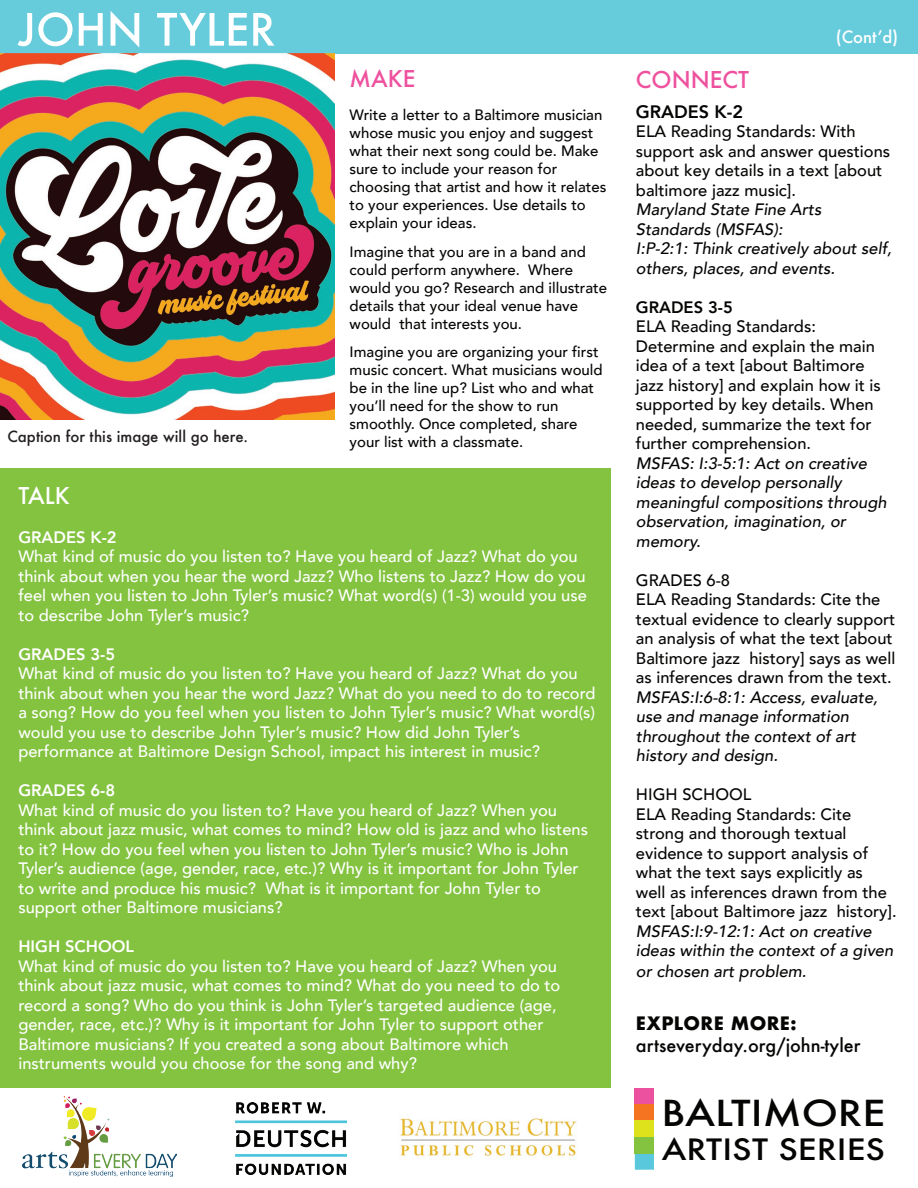
<style>
.page{position:relative;width:918px;height:1188px;background:#fff}
.page>*{position:absolute;margin:0;border:0;box-sizing:border-box;transform-origin:0 0}
.t1{font:500 34.8px "Futura";color:#050504;scale:1.17 1}
.t2{font:500 28.65px "Futura";color:#050504;scale:1.17 1}
.t3{font:500 22.5px "Futura";color:#ee519e}
.t4{font:500 22.5px "Futura";color:#fff}
.t5{font:500 18px "Futura";color:#050504}
.t6{font:700 18px "Futura";letter-spacing:.02em;color:#050504}
.t7{font:800 18px "Avenir";color:#050504}
.t8{font:500 16.5px/19.5px "Avenir";color:#fff}
.t9{font:500 16.5px/19.5px "Avenir";color:#050504}
.t10{font:italic 500 16.5px/19.5px "Avenir";color:#050504}
.t11{font:800 16.5px "Avenir";color:#fff}
.t12{font:800 16.5px "Avenir";color:#050504}
.t13{font:500 16.5px "Futura";color:#fff}
.t14{font:500 15px/18px "Avenir";color:#050504}
.t15{font:500 15px "Futura";color:#231f20}
</style>
<div class="page">
<div style="left:0;top:0;width:917px;height:54px;background:#66cbdb"></div>
<div style="left:635px;top:1088px;width:19px;height:16px;background:#eb519e"></div>
<div style="left:635px;top:1104px;width:19px;height:17px;background:#f47421"></div>
<div style="left:635px;top:1121px;width:19px;height:16px;background:#dde21c"></div>
<div style="left:635px;top:1153px;width:19px;height:17px;background:#59c8dd"></div>
<div style="left:635px;top:1137px;width:19px;height:16px;background:#83c340"></div>
<img style="left:22px;top:1096px;width:154px;height:80px">
<div style="left:0;top:468px;width:611px;height:620px;background:#83c340"></div>
<img style="left:236px;top:1103px;width:110px;height:72px">
<img style="left:400px;top:1118px;width:177px;height:38px">
<svg style="left:18px;top:13px;width:14px;height:33px"></svg>
<svg style="left:38px;top:12px;width:35px;height:34px"></svg>
<svg style="left:79px;top:13px;width:24px;height:33px"></svg>
<svg style="left:111px;top:11px;width:28px;height:36px"></svg>
<svg style="left:157px;top:13px;width:90px;height:33px"></svg>
<svg style="left:253px;top:13px;width:21px;height:33px"></svg>
<img style="left:1px;top:54px;width:334px;height:365px">
<p class="t15" style="left:7px;top:427px;width:242px">Caption for this image will go here.</p>
<h3 class="t3" style="left:350px;top:63px;width:67px">MAKE</h3>
<p class="t14" style="left:350px;top:105px;width:258px">Write a letter to a Baltimore musician whose music you enjoy and suggest what their next song could be. Make sure to include your reason for choosing that artist and how it relates to your experiences. Use details to explain your ideas.</p>
<p class="t14" style="left:350px;top:242px;width:259px">Imagine that you are in a band and could perform anywhere. Where would you go? Research and illustrate details that your ideal venue have would that interests you.</p>
<p class="t14" style="left:350px;top:342px;width:255px">Imagine you are organizing your first music concert. What musicians would be in the line up? List who and what you’ll need for the show to run smoothly. Once completed, share your list with a classmate.</p>
<h3 class="t4" style="left:18px;top:480px;width:53px">TALK</h3>
<p class="t11" style="left:18px;top:524px;width:100px">GRADES K-2</p>
<p class="t8" style="left:18px;top:546px;width:570px">What kind of music do you listen to? Have you heard of Jazz? What do you think about when you hear the word Jazz? Who listens to Jazz? How do you feel when you listen to John Tyler’s music? What word(s) (1-3) would you use to describe John Tyler’s music?</p>
<p class="t11" style="left:18px;top:641px;width:98px">GRADES 3-5</p>
<p class="t8" style="left:18px;top:663px;width:579px">What kind of music do you listen to? Have you heard of Jazz? What do you think about when you hear the word Jazz? What do you need to do to record a song? How do you feel when you listen to John Tyler’s music? What word(s) would you use to describe John Tyler’s music? How did John Tyler’s performance at Baltimore Design School, impact his interest in music?</p>
<p class="t11" style="left:18px;top:778px;width:98px">GRADES 6-8</p>
<p class="t8" style="left:18px;top:799px;width:571px">What kind of music do you listen to? Have you heard of Jazz? When you think about jazz music, what comes to mind? How old is jazz and who listens to it? How do you feel when you listen to John Tyler’s music? Who is John Tyler’s audience (age, gender, race, etc.)? Why is it important for John Tyler to write and produce his music? What is it important for John Tyler to support other Baltimore musicians?</p>
<p class="t11" style="left:18px;top:934px;width:117px">HIGH SCHOOL</p>
<p class="t8" style="left:18px;top:955px;width:544px">What kind of music do you listen to? Have you heard of Jazz? When you think about jazz music, what comes to mind? What do you need to do to record a song? Who do you think is John Tyler’s targeted audience (age, gender, race, etc.)? Why is it important for John Tyler to support other Baltimore musicians? If you created a song about Baltimore which instruments would you choose for the song and why?</p>
<p class="t13" style="left:836px;top:25px;width:64px">(Contʼd)</p>
<h3 class="t3" style="left:636px;top:64px;width:115px">CONNECT</h3>
<p class="t7" style="left:636px;top:97px;width:109px">GRADES K-2</p>
<p class="t9" style="left:636px;top:121px;width:256px">ELA Reading Standards: With support ask and answer questions about key details in a text [about baltimore jazz music].</p>
<p class="t10" style="left:636px;top:200px;width:257px">Maryland State Fine Arts<br>Standards (MSFAS):<br>I:P-2:1: Think creatively about self, others, places, and events.</p>
<p class="t12" style="left:636px;top:294px;width:98px">GRADES 3-5</p>
<p class="t9" style="left:636px;top:316px;width:246px">ELA Reading Standards:<br>Determine and explain the main idea of a text [about Baltimore jazz history] and explain how it is supported by key details. When needed, summarize the text for further comprehension.</p>
<p class="t10" style="left:636px;top:453px;width:252px">MSFAS: I:3-5:1: Act on creative ideas to develop personally meaningful compositions through observation, imagination, or memory.</p>
<p class="t9" style="left:636px;top:569px;width:261px">GRADES 6-8<br>ELA Reading Standards: Cite the textual evidence to clearly support an analysis of what the text [about<br>Baltimore jazz history] says as well as inferences drawn from the text.</p>
<p class="t10" style="left:636px;top:688px;width:243px">MSFAS:I:6-8:1: Access, evaluate, use and manage information throughout the context of art history and design.</p>
<p class="t9" style="left:636px;top:784px;width:262px">HIGH SCHOOL<br>ELA Reading Standards: Cite strong and thorough textual evidence to support analysis of what the text says explicitly as well as inferences drawn from the text [about Baltimore jazz history].</p>
<p class="t10" style="left:636px;top:922px;width:259px">MSFAS:I:9-12:1: Act on creative ideas within the context of a given</p>
<p class="t10" style="left:636px;top:962px;width:172px">or chosen art problem.</p>
<p class="t6" style="left:636px;top:1010px;width:162px">EXPLORE MORE:</p>
<p class="t5" style="left:636px;top:1033px;width:226px">artseveryday.org/john-tyler</p>
<h1 class="t1" style="left:662px;top:1089px;width:193px">BALTIMORE</h1>
<h2 class="t2" style="left:662px;top:1130px;width:192px">ARTIST SERIES</h2>
</div>
